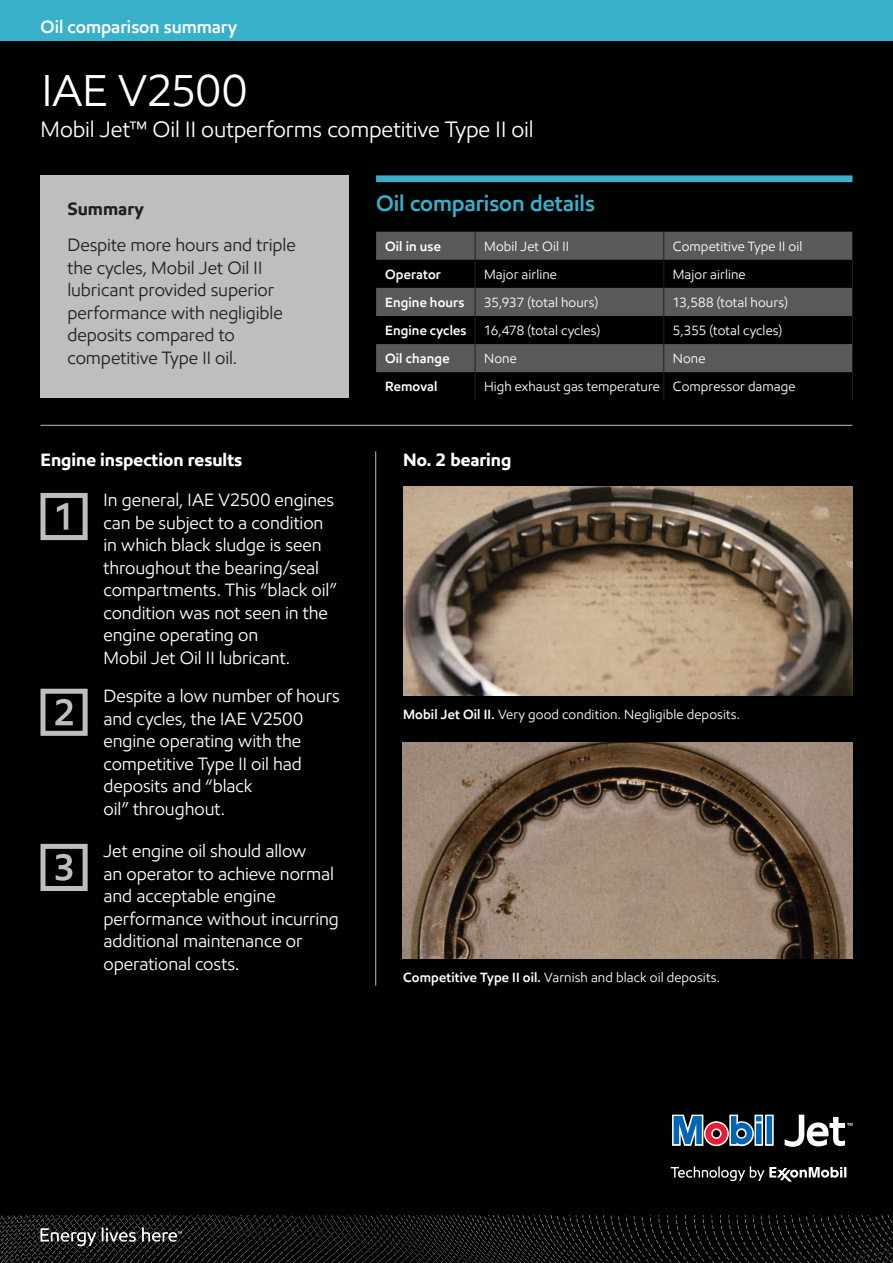
<style>
.page{position:relative;width:893px;height:1263px;background:#000101}
.page>*{position:absolute;margin:0;border:0;box-sizing:border-box;transform-origin:0 0}
.t1{font:45px "E Mprint";color:#fff}
.t2{font:22.5px "E Mprint";color:#fff}
.t3{font:600 22.5px "E Mprint";letter-spacing:-.005em;color:#39b0c9}
.t4{font:18px/22.5px "E Mprint";letter-spacing:-.005em;color:#fff}
.t5{font:18px/22.5px "E Mprint";letter-spacing:-.005em;color:#231f20}
.t6{font:700 18px "E Mprint";color:#fff}
.t7{font:600 18px "E Mprint";letter-spacing:-.005em;color:#fff}
.t8{font:700 18px "E Mprint";letter-spacing:-.005em;color:#231f20}
.t9{font:13.5px "E Mprint";letter-spacing:.01em;color:#fff}
.t10{font:600 13.5px "E Mprint";letter-spacing:.01em;color:#fff}
.s1{font-weight:600}
</style>
<div class="page">
<svg style="left:0;top:1215px;width:893px;height:48px"></svg>
<svg style="left:785px;top:1115px;width:67px;height:32px"></svg>
<svg style="left:672px;top:1115px;width:102px;height:31px"></svg>
<svg style="left:671px;top:1166px;width:175px;height:15px"></svg>
<div style="left:0;top:0;width:893px;height:40px;background:#39b0c9"></div>
<div style="left:40px;top:176px;width:309px;height:222px;background:#bcbec0"></div>
<hr style="left:40px;top:425px;width:812px;height:1px;background:#bcbec0">
<hr style="left:375px;top:451px;width:1px;height:535px;background:#bcbec0">
<svg style="left:41px;top:844px;width:47px;height:47px"></svg>
<svg style="left:41px;top:689px;width:47px;height:47px"></svg>
<svg style="left:41px;top:493px;width:47px;height:47px"></svg>
<div style="left:376px;top:175px;width:476px;height:7px;background:#39b0c9"></div>
<svg style="left:376px;top:232px;width:476px;height:140px;fill:#58595b"></svg>
<svg style="left:852px;top:232px;width:1px;height:168px"></svg>
<svg style="left:663px;top:232px;width:1px;height:168px"></svg>
<svg style="left:475px;top:232px;width:1px;height:168px"></svg>
<img style="left:402px;top:742px;width:450px;height:217px">
<img style="left:403px;top:486px;width:449px;height:209px">
<p class="t7" style="left:40px;top:16px;width:198px">Oil comparison summary</p>
<h1 class="t1" style="left:42px;top:63px;width:207px">IAE V2500</h1>
<p class="t2" style="left:40px;top:116px;width:495px">Mobil Jet™ Oil II outperforms competitive Type II oil</p>
<p class="t8" style="left:68px;top:198px;width:78px">Summary</p>
<p class="t5" style="left:68px;top:233px;width:230px">Despite more hours and triple the cycles, Mobil Jet Oil II lubricant provided superior performance with negligible deposits compared to competitive Type II oil.</p>
<p class="t6" style="left:40px;top:448px;width:203px">Engine inspection results</p>
<p class="t4" style="left:104px;top:489px;width:235px">In general, IAE V2500 engines can be subject to a condition in which black sludge is seen throughout the bearing/seal compartments. This “black oil” condition was not seen in the engine operating on<br>Mobil Jet Oil II lubricant.</p>
<p class="t4" style="left:104px;top:684px;width:238px">Despite a low number of hours and cycles, the IAE V2500 engine operating with the competitive Type II oil had deposits and “black<br>oil” throughout.</p>
<p class="t4" style="left:104px;top:840px;width:237px">Jet engine oil should allow<br>an operator to achieve normal and acceptable engine performance without incurring additional maintenance or operational costs.</p>
<p class="t3" style="left:376px;top:190px;width:220px">Oil comparison details</p>
<p class="t10" style="left:385px;top:238px;width:57px">Oil in use</p>
<p class="t9" style="left:484px;top:238px;width:86px">Mobil Jet Oil II</p>
<p class="t9" style="left:673px;top:238px;width:131px">Competitive Type II oil</p>
<p class="t10" style="left:385px;top:266px;width:57px">Operator</p>
<p class="t9" style="left:484px;top:266px;width:74px">Major airline</p>
<p class="t9" style="left:673px;top:266px;width:74px">Major airline</p>
<p class="t10" style="left:385px;top:294px;width:81px">Engine hours</p>
<p class="t9" style="left:484px;top:294px;width:116px">35,937 (total hours)</p>
<p class="t9" style="left:673px;top:294px;width:116px">13,588 (total hours)</p>
<p class="t10" style="left:385px;top:322px;width:83px">Engine cycles</p>
<p class="t9" style="left:484px;top:322px;width:118px">16,478 (total cycles)</p>
<p class="t9" style="left:673px;top:322px;width:111px">5,355 (total cycles)</p>
<p class="t10" style="left:385px;top:350px;width:66px">Oil change</p>
<p class="t9" style="left:484px;top:350px;width:34px">None</p>
<p class="t9" style="left:673px;top:350px;width:34px">None</p>
<p class="t10" style="left:385px;top:378px;width:54px">Removal</p>
<p class="t9" style="left:484px;top:378px;width:313px">High exhaust gas temperature Compressor damage</p>
<p class="t6" style="left:403px;top:448px;width:110px">No. 2 bearing</p>
<p class="t9" style="left:403px;top:706px;width:338px"><span class="s1">Mobil Jet Oil II.</span> Very good condition. Negligible deposits.</p>
<p class="t9" style="left:403px;top:969px;width:318px"><span class="s1">Competitive Type II oil.</span> Varnish and black oil deposits.</p>
</div>
